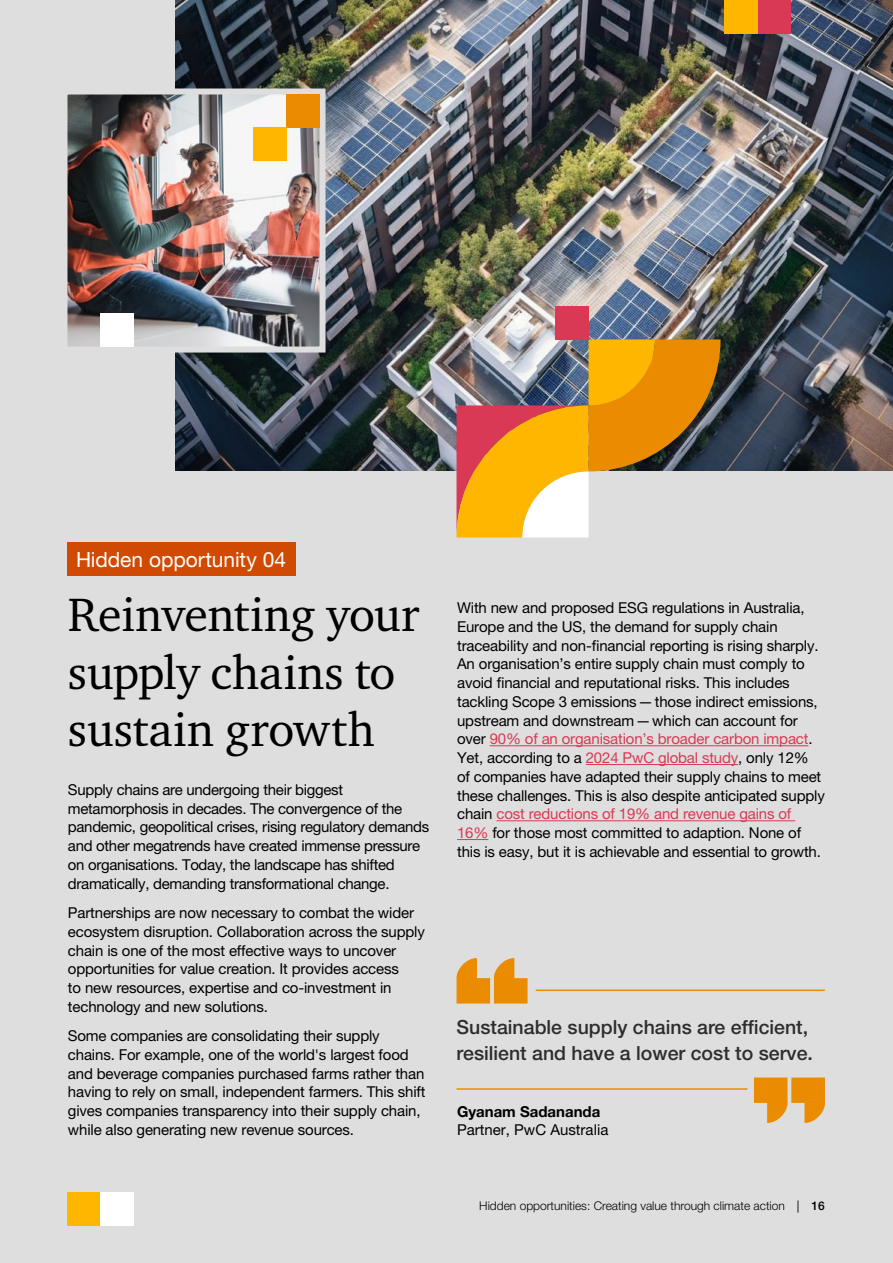
<style>
.page{position:relative;width:893px;height:1263px;background:#dedede}
.page>*{position:absolute;margin:0;border:0;box-sizing:border-box;transform-origin:0 0}
.t1{font:48px/57.6px "Charter ITC Pro";letter-spacing:-.005em;color:#000}
.t2{font:21px "Helvetica Neue LT Pro";letter-spacing:-.005em;color:#fff}
.t3{font:500 19.5px/25.5px "Helvetica Neue LT Pro";color:#2d2d2d}
.t4{font:15px/18.8px "Helvetica Neue LT Pro";letter-spacing:-.01em;color:#000}
.t5{font:700 15px "Helvetica Neue LT Pro";color:#000}
.t6{font:300 12px "Helvetica Neue LT Pro";color:#000}
.s1{color:#d93954}
.s2{font-weight:400}
.s3{font-weight:500}
</style>
<div class="page">
<img style="left:176px;top:0;width:717px;height:471px">
<div style="left:758px;top:0;width:32px;height:33px;background:#d93954"></div>
<div style="left:724px;top:0;width:34px;height:33px;background:#ffb600"></div>
<div style="left:68px;top:1193px;width:32px;height:33px;background:#ffb600"></div>
<div style="left:100px;top:1193px;width:34px;height:33px;background:#fff"></div>
<hr style="left:490px;top:745px;width:318px;height:1px;background:#d93954">
<hr style="left:586px;top:764px;width:152px;height:1px;background:#d93954">
<hr style="left:496px;top:820px;width:299px;height:1px;background:#d93954">
<hr style="left:457px;top:839px;width:31px;height:1px;background:#d93954">
<div style="left:68px;top:542px;width:228px;height:33px;background:#d04a02"></div>
<svg style="left:457px;top:958px;width:71px;height:45px"></svg>
<svg style="left:754px;top:1077px;width:71px;height:46px"></svg>
<hr style="left:457px;top:1088px;width:290px;height:2px;background:#eb8c00">
<hr style="left:536px;top:989px;width:289px;height:2px;background:#eb8c00">
<svg style="left:457px;top:339px;width:264px;height:198px"></svg>
<div style="left:556px;top:306px;width:33px;height:33px;background:#d93954"></div>
<img style="left:69px;top:95px;width:250px;height:250px">
<div style="left:62px;top:88px;width:264px;height:264px;border:6px solid #dedede"></div>
<div style="left:286px;top:94px;width:34px;height:34px;background:#eb8c00"></div>
<div style="left:254px;top:128px;width:32px;height:32px;background:#ffb600"></div>
<div style="left:100px;top:313px;width:34px;height:33px;background:#fff"></div>
<h2 class="t2" style="left:76px;top:547px;width:212px">Hidden opportunity 04</h2>
<h1 class="t1" style="left:68px;top:585px;width:353px">Reinventing your supply chains to sustain growth</h1>
<p class="t4" style="left:68px;top:780px;width:363px">Supply chains are undergoing their biggest metamorphosis in decades. The convergence of the pandemic, geopolitical crises, rising regulatory demands and other megatrends have created immense pressure on organisations. Today, the landscape has shifted dramatically, demanding transformational change.</p>
<p class="t4" style="left:68px;top:903px;width:358px">Partnerships are now necessary to combat the wider ecosystem disruption. Collaboration across the supply chain is one of the most effective ways to uncover opportunities for value creation. It provides access<br>to new resources, expertise and co-investment in technology and new solutions.</p>
<p class="t4" style="left:68px;top:1026px;width:359px">Some companies are consolidating their supply chains. For example, one of the world's largest food and beverage companies purchased farms rather than having to rely on small, independent farmers. This shift gives companies transparency into their supply chain, while also generating new revenue sources.</p>
<p class="t4" style="left:457px;top:598px;width:369px">With new and proposed ESG regulations in Australia, Europe and the US, the demand for supply chain traceability and non-financial reporting is rising sharply.<br>An organisation’s entire supply chain must comply to avoid financial and reputational risks. This includes tackling Scope 3 emissions—those indirect emissions, upstream and downstream—which can account for over <span class="s1">90% of an organisation’s broader carbon impact</span>.<br>Yet, according to a <span class="s1">2024 PwC global study</span>, only 12% of companies have adapted their supply chains to meet these challenges. This is also despite anticipated supply chain <span class="s1">cost reductions of 19% and revenue gains of 16%</span> for those most committed to adaption. None of this is easy, but it is achievable and essential to growth.</p>
<h3 class="t3" style="left:457px;top:1014px;width:358px">Sustainable supply chains are efficient, resilient and have a lower cost to serve.</h3>
<p class="t5" style="left:457px;top:1102px;width:145px">Gyanam Sadananda</p>
<p class="t4" style="left:457px;top:1120px;width:153px">Partner, PwC Australia</p>
<p class="t6" style="left:479px;top:1198px;width:347px">Hidden opportunities: Creating value through climate action <span class="s2">|</span> <span class="s3">16</span></p>
</div>
